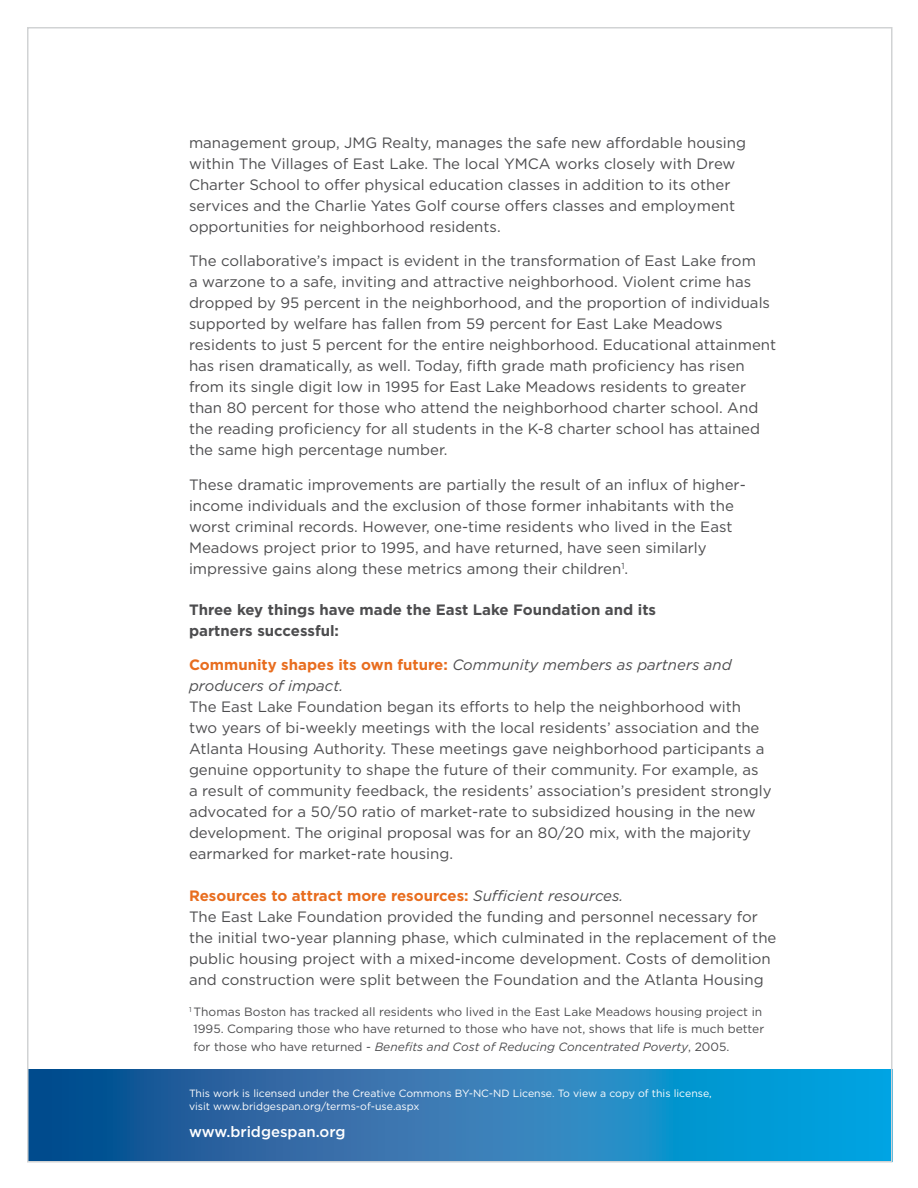
<style>
.page{position:relative;width:918px;height:1188px;background:#fff}
.page>*{position:absolute;margin:0;border:0;box-sizing:border-box;transform-origin:0 0}
.t1{font:15px/21px "Gotham";color:#4d4d4f}
.t2{font:italic 15px/21px "Gotham";color:#4d4d4f}
.t3{font:700 15px/21px "Gotham";color:#4d4d4f}
.t4{font:500 15px "Gotham";color:#fff}
.t5{font:12px/16.5px "Gotham";color:#4d4d4f;text-align:center}
.t6{font:italic 12px "Gotham";color:#4d4d4f}
.t7{font:10.5px/12.6px "Gotham";color:#fff}
.s1{font-weight:700;font-style:normal;color:#e86d1f}
.s2{font-weight:700;color:#e86d1f}
.s3{font-style:italic}
.s4{font-style:normal}
</style>
<div class="page">
<svg style="left:30px;top:1070px;width:859px;height:89px;background:#1e7bb6"></svg>
<p class="t1" style="left:189px;top:131px;width:559px">management group, JMG Realty, manages the safe new affordable housing within The Villages of East Lake. The local YMCA works closely with Drew Charter School to offer physical education classes in addition to its other services and the Charlie Yates Golf course offers classes and employment opportunities for neighborhood residents.</p>
<p class="t1" style="left:189px;top:250px;width:589px">The collaborative’s impact is evident in the transformation of East Lake from<br>a warzone to a safe, inviting and attractive neighborhood. Violent crime has dropped by 95 percent in the neighborhood, and the proportion of individuals supported by welfare has fallen from 59 percent for East Lake Meadows residents to just 5 percent for the entire neighborhood. Educational attainment has risen dramatically, as well. Today, fifth grade math proficiency has risen from its single digit low in 1995 for East Lake Meadows residents to greater than 80 percent for those who attend the neighborhood charter school. And the reading proficiency for all students in the K-8 charter school has attained the same high percentage number.</p>
<p class="t1" style="left:189px;top:473px;width:558px">These dramatic improvements are partially the result of an influx of higher&shy;income individuals and the exclusion of those former inhabitants with the worst criminal records. However, one-time residents who lived in the East Meadows project prior to 1995, and have returned, have seen similarly impressive gains along these metrics among their children<sup>1</sup>.</p>
<p class="t3" style="left:189px;top:599px;width:469px">Three key things have made the East Lake Foundation and its partners successful:</p>
<p class="t2" style="left:189px;top:654px;width:544px"><span class="s1">Community shapes its own future:</span> Community members as partners and producers of impact.</p>
<p class="t1" style="left:189px;top:696px;width:584px">The East Lake Foundation began its efforts to help the neighborhood with two years of bi-weekly meetings with the local residents’ association and the Atlanta Housing Authority. These meetings gave neighborhood participants a genuine opportunity to shape the future of their community. For example, as<br>a result of community feedback, the residents’ association’s president strongly advocated for a 50/50 ratio of market-rate to subsidized housing in the new development. The original proposal was for an 80/20 mix, with the majority earmarked for market-rate housing.</p>
<p class="t1" style="left:189px;top:884px;width:589px"><span class="s2">Resources to attract more resources:</span> <span class="s3">Sufficient resources.<br></span>The East Lake Foundation provided the funding and personnel necessary for the initial two-year planning phase, which culminated in the replacement of the public housing project with a mixed-income development. Costs of demolition and construction were split between the Foundation and the Atlanta Housing</p>
<p class="t5" style="left:189px;top:1003px;width:577px"><sup>1</sup> Thomas Boston has tracked all residents who lived in the East Lake Meadows housing project in<br>1995. Comparing those who have returned to those who have not, shows that life is much better</p>
<p class="t6" style="left:194px;top:1040px;width:537px"><span class="s4">for those who have returned -</span> Benefits and Cost of Reducing Concentrated Poverty<span class="s4">, 2005.</span></p>
<p class="t7" style="left:189px;top:1087px;width:524px">This work is licensed under the Creative Commons BY-NC-ND License. To view a copy of this license, visit www.bridgespan.org/terms-of-use.aspx</p>
<p class="t4" style="left:189px;top:1123px;width:158px">www.bridgespan.org</p>
</div>
